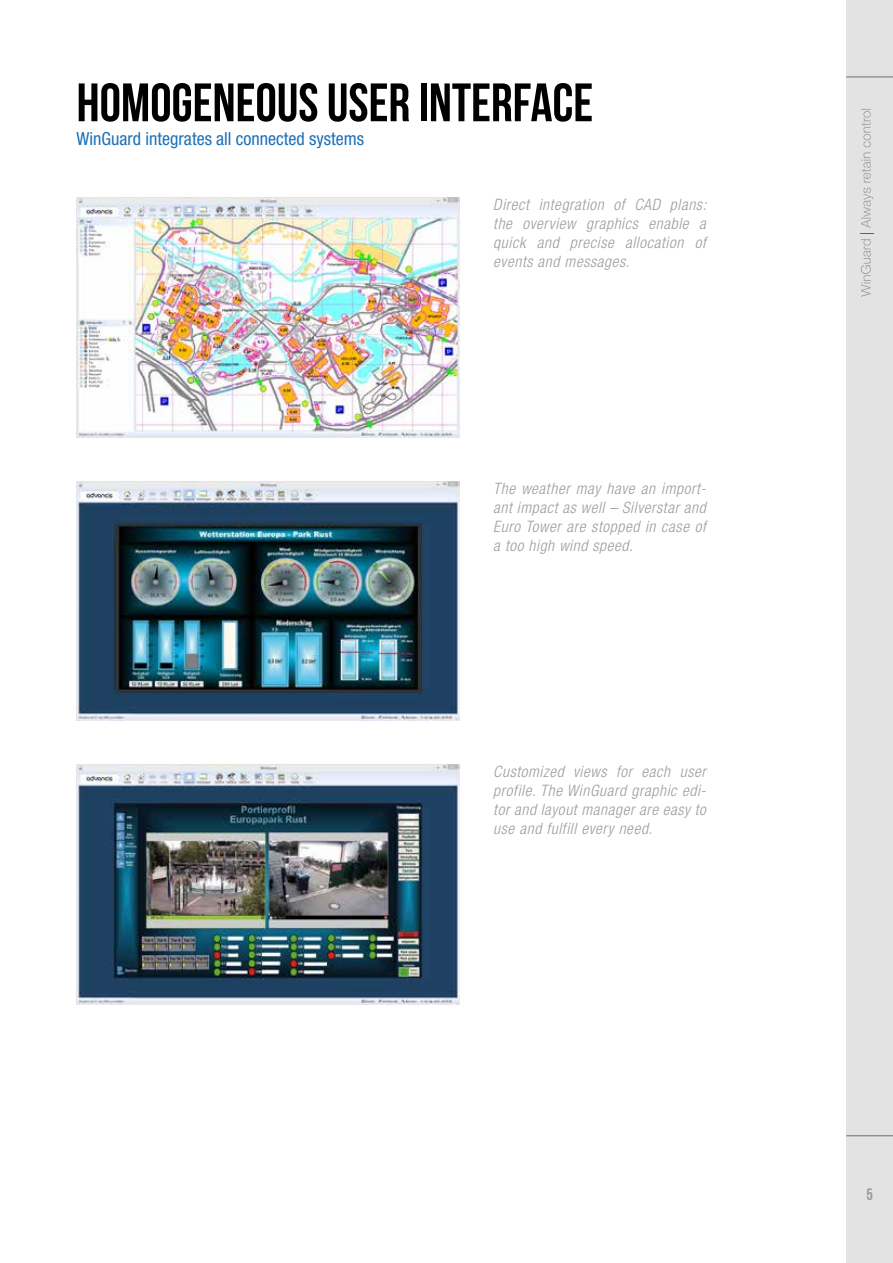
<style>
.page{position:relative;width:893px;height:1263px;background:#fff}
.page>*{position:absolute;margin:0;border:0;box-sizing:border-box;transform-origin:0 0}
.t1{font:54px "Bebas Neue";color:#000}
.t2{font:condensed 18px "Helvetica Neue LT Std";color:#1d71b8}
.t3{font:16.5px "Bebas Neue";color:#9d9d9c}
.t4{font:italic 300 condensed 15.75px/18.9px "Helvetica Neue LT Std";letter-spacing:.04em;color:#9d9d9c;text-align:justify}
</style>
<div class="page">
<div style="left:846px;top:0;width:47px;height:1263px;background:#e3e3e3"></div>
<hr style="left:846px;top:77px;width:47px;height:1px;background:#706f6f">
<hr style="left:846px;top:1135px;width:47px;height:1px;background:#706f6f">
<svg style="left:860px;top:109px;width:13px;height:188px"></svg>
<img style="left:77px;top:198px;width:382px;height:239px">
<img style="left:77px;top:481px;width:382px;height:240px">
<img style="left:77px;top:765px;width:382px;height:239px">
<h1 class="t1" style="left:77px;top:73px;width:518px">HOMOGENEOUS USER INTERFACE</h1>
<p class="t2" style="left:77px;top:128px;width:289px">WinGuard integrates all connected systems</p>
<p class="t4" style="left:493px;top:196px;width:215px">Direct integration of CAD plans: the overview graphics enable a quick and precise allocation of events and messages.</p>
<p class="t4" style="left:493px;top:479px;width:214px">The weather may have an import&shy;ant impact as well – Silverstar and Euro Tower are stopped in case of a too high wind speed.</p>
<p class="t4" style="left:493px;top:763px;width:214px">Customized views for each user profile. The WinGuard graphic edi&shy;tor and layout manager are easy to use and fulfill every need.</p>
<p class="t3" style="left:866px;top:1185px;width:8px">5</p>
</div>
